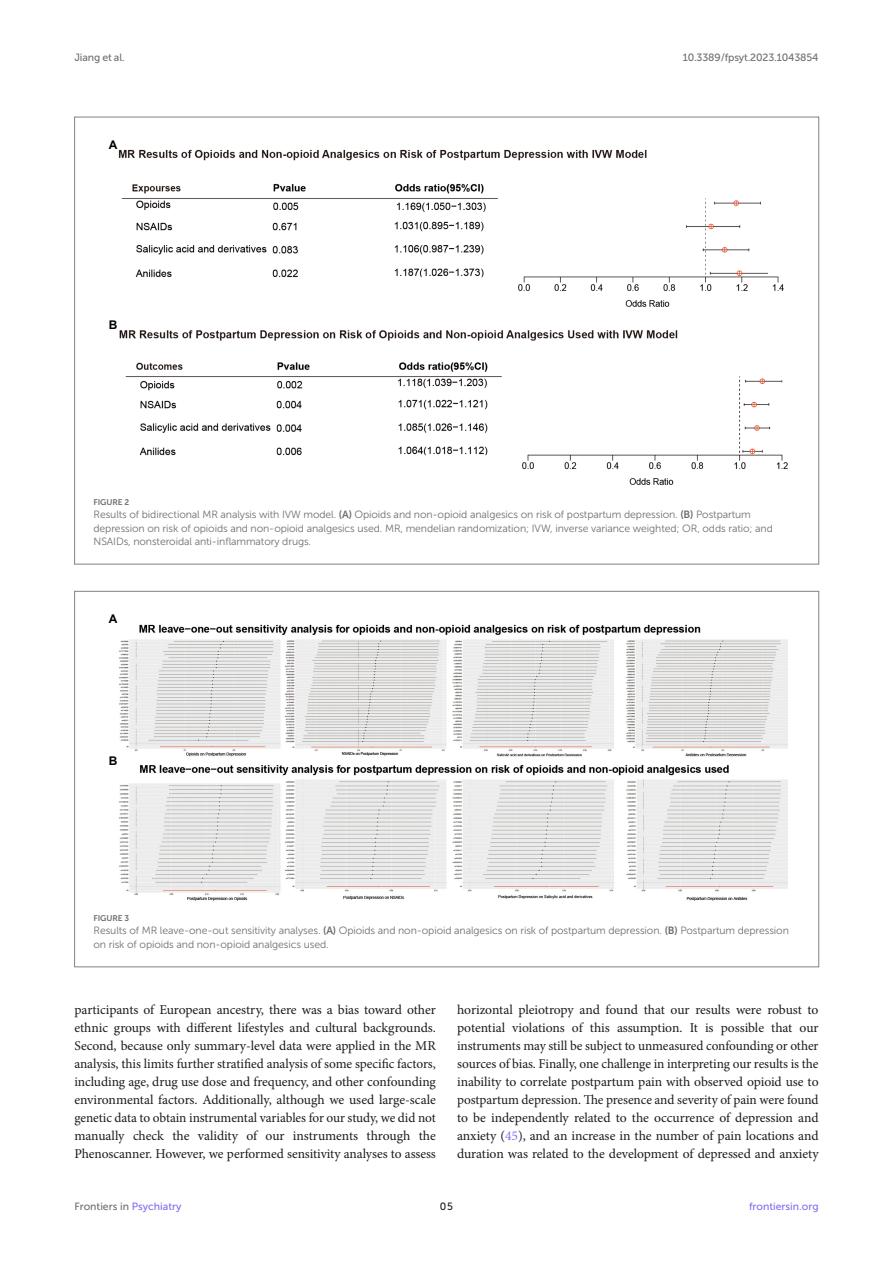
<style>
.page{position:relative;width:893px;height:1263px;background:#fff}
.page>*{position:absolute;margin:0;border:0;box-sizing:border-box;transform-origin:0 0}
.TEXT{font:13.5px/18px "Minion Pro";letter-spacing:-.01em;color:#1b1c1b;text-align:justify}
.t1{font:700 12px "Arial";color:#000}
.FIG_LEG{font:10.5px/13.5px "Museo Sans 300";letter-spacing:-.01em;color:#706f70}
.t2{font:10.5px "Museo Sans 500";letter-spacing:-.015em;color:#706f70}
.t3{font:10.5px "Museo Sans 500";color:#856df0}
.t4{font:10.5px "Museo Sans 500";color:#1b1c1b}
.FIG_HD{font:8.25px "Museo Sans 700";letter-spacing:-.01em;color:#706f70}
.s1{font-family:"Museo Sans 700"}
.s2{color:#856df0}
</style>
<div class="page">
<img style="left:118px;top:149px;width:670px;height:336px">
<img style="left:119px;top:624px;width:669px;height:277px">
<p class="t2" style="left:74px;top:51px;width:52px">Jiang et al.</p>
<p class="t2" style="left:683px;top:51px;width:137px">10.3389/fpsyt.2023.1043854</p>
<p class="t1" style="left:109px;top:137px;width:10px">A</p>
<p class="t1" style="left:109px;top:317px;width:10px">B</p>
<p class="FIG_HD" style="left:94px;top:497px;width:37px">FIGURE 2</p>
<p class="FIG_LEG" style="left:94px;top:508px;width:681px">Results of bidirectional MR analysis with IVW model. <span class="s1">(A)</span> Opioids and non-opioid analgesics on risk of postpartum depression. <span class="s1">(B)</span> Postpartum depression on risk of opioids and non-opioid analgesics used. MR, mendelian randomization; IVW, inverse variance weighted; OR, odds ratio; and<br>NSAIDs, nonsteroidal anti-inflammatory drugs.</p>
<p class="t1" style="left:109px;top:611px;width:10px">A</p>
<p class="t1" style="left:109px;top:753px;width:10px">B</p>
<p class="FIG_HD" style="left:94px;top:913px;width:37px">FIGURE 3</p>
<p class="FIG_LEG" style="left:94px;top:924px;width:697px">Results of MR leave-one-out sensitivity analyses. <span class="s1">(A)</span> Opioids and non-opioid analgesics on risk of postpartum depression. <span class="s1">(B)</span> Postpartum depression on risk of opioids and non-opioid analgesics used.</p>
<p class="TEXT" style="left:74px;top:1001px;width:363px">participants of European ancestry, there was a bias toward other ethnic groups with different lifestyles and cultural backgrounds.<br>Second, because only summary-level data were applied in the MR analysis, this limits further stratified analysis of some specific factors, including age, drug use dose and frequency, and other confounding environmental factors. Additionally, although we used large-scale genetic data to obtain instrumental variables for our study, we did not manually check the validity of our instruments through the Phenoscanner. However, we performed sensitivity analyses to assess</p>
<p class="TEXT" style="left:457px;top:1001px;width:363px">horizontal pleiotropy and found that our results were robust to potential violations of this assumption. It is possible that our instruments may still be subject to unmeasured confounding or other sources of bias. Finally, one challenge in interpreting our results is the inability to correlate postpartum pain with observed opioid use to postpartum depression. The presence and severity of pain were found to be independently related to the occurrence of depression and anxiety (<span class="s2">45</span>), and an increase in the number of pain locations and duration was related to the development of depressed and anxiety</p>
<p class="t2" style="left:74px;top:1200px;width:109px">Frontiers in <span class="s2">Psychiatry</span></p>
<p class="t4" style="left:440px;top:1200px;width:14px">05</p>
<p class="t3" style="left:749px;top:1200px;width:71px">frontiersin.org</p>
</div>
